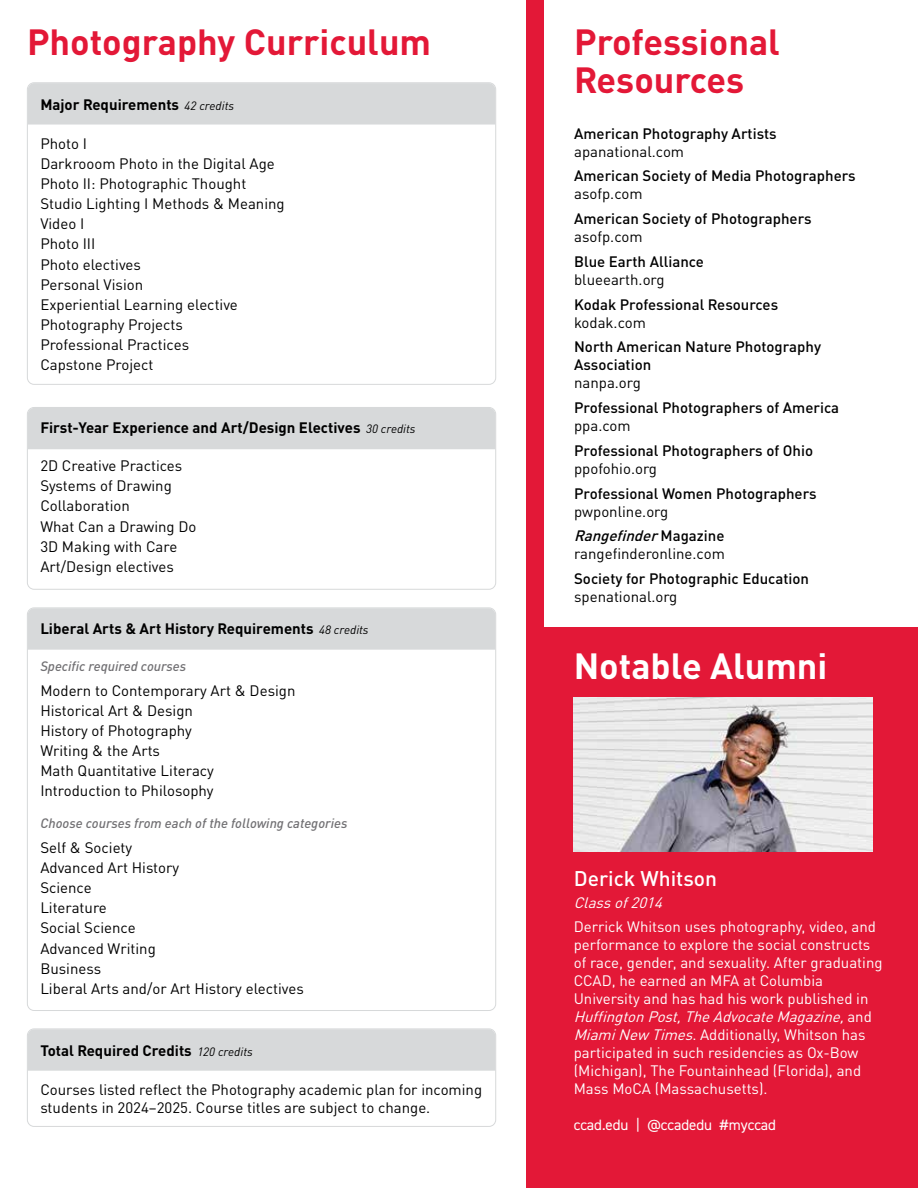
<style>
.page{position:relative;width:918px;height:1188px;background:#fff}
.page>*{position:absolute;margin:0;border:0;box-sizing:border-box;transform-origin:0 0}
.t1{font:700 36px/39px "DINOT";color:#e31837}
.t2{font:700 36px "DINOT";color:#fff}
.t3{font:500 21px "DINOT";color:#fff}
.t4{font:15px/20.1px "DINOT";color:#000}
.t5{font:15px/18px "DINOT";color:#fff}
.t6{font:500 15px/18px "DINOT";color:#000}
.t7{font:700 15px "DINOT";color:#000}
.t8{font:15px "DIN2014";color:#fff}
.t9{font:italic 15px "DINOT";color:#fff}
.t10{font:italic 500 13.5px "DINOT";color:#717073}
.s1{font-weight:400;font-style:italic;font-size:12px}
.s2{font-weight:500;font-style:italic}
.s3{font-weight:500}
.s4{font-style:italic}
</style>
<div class="page">
<div style="left:29px;top:84px;width:465px;height:41px;background:#d7d9da"></div>
<div style="left:28px;top:408px;width:467px;height:41px;background:#d7d9da"></div>
<div style="left:28px;top:1029px;width:467px;height:42px;background:#d7d9da"></div>
<div style="left:28px;top:608px;width:467px;height:42px;background:#d7d9da"></div>
<div style="left:27px;top:82px;width:469px;height:303px;border:1px solid #d7d9da;border-radius:7px"></div>
<div style="left:27px;top:407px;width:469px;height:183px;border:1px solid #d7d9da;border-radius:7px"></div>
<div style="left:27px;top:1029px;width:469px;height:98px;border:1px solid #d7d9da;border-radius:7px"></div>
<div style="left:526px;top:0;width:392px;height:1188px;background:#e31837"></div>
<div style="left:544px;top:0;width:374px;height:626px;background:#fff"></div>
<img style="left:574px;top:698px;width:299px;height:154px">
<h1 class="t1" style="left:27px;top:21px;width:406px">Photography Curriculum</h1>
<p class="t7" style="left:40px;top:95px;width:195px">Major Requirements <span class="s1">42 credits</span></p>
<p class="t4" style="left:40px;top:133px;width:246px">Photo I<br>Darkrooom Photo in the Digital Age<br>Photo II: Photographic Thought<br>Studio Lighting I Methods &amp; Meaning<br>Video I<br>Photo III<br>Photo electives<br>Personal Vision<br>Experiential Learning elective<br>Photography Projects<br>Professional Practices<br>Capstone Project</p>
<p class="t7" style="left:40px;top:418px;width:377px">First-Year Experience and Art/Design Electives <span class="s1">30 credits</span></p>
<p class="t4" style="left:40px;top:455px;width:158px">2D Creative Practices<br>Systems of Drawing<br>Collaboration<br>What Can a Drawing Do<br>3D Making with Care<br>Art/Design electives</p>
<p class="t7" style="left:40px;top:619px;width:330px">Liberal Arts &amp; Art History Requirements <span class="s1">48 credits</span></p>
<p class="t10" style="left:40px;top:658px;width:147px">Specific required courses</p>
<p class="t4" style="left:40px;top:680px;width:257px">Modern to Contemporary Art &amp; Design<br>Historical Art &amp; Design<br>History of Photography<br>Writing &amp; the Arts<br>Math Quantitative Literacy<br>Introduction to Philosophy</p>
<p class="t10" style="left:40px;top:815px;width:309px">Choose courses from each of the following categories</p>
<p class="t4" style="left:40px;top:837px;width:265px">Self &amp; Society<br>Advanced Art History<br>Science<br>Literature<br>Social Science<br>Advanced Writing<br>Business<br>Liberal Arts and/or Art History electives</p>
<p class="t7" style="left:40px;top:1041px;width:214px">Total Required Credits <span class="s1">120 credits</span></p>
<p class="t4" style="left:40px;top:1080px;width:443px;line-height:18px">Courses listed reflect the Photography academic plan for incoming students in 2024–2025. Course titles are subject to change.</p>
<h1 class="t1" style="left:574px;top:21px;width:207px">Professional<br>Resources</h1>
<p class="t6" style="left:574px;top:124px;width:204px">American Photography Artists</p>
<p class="t4" style="left:574px;top:141px;width:112px">apanational.com</p>
<p class="t6" style="left:574px;top:166px;width:283px">American Society of Media Photographers</p>
<p class="t4" style="left:574px;top:184px;width:70px">asofp.com</p>
<p class="t6" style="left:574px;top:209px;width:239px">American Society of Photographers</p>
<p class="t4" style="left:574px;top:226px;width:70px">asofp.com</p>
<p class="t6" style="left:574px;top:252px;width:131px">Blue Earth Alliance</p>
<p class="t4" style="left:574px;top:269px;width:92px">blueearth.org</p>
<p class="t6" style="left:574px;top:295px;width:206px">Kodak Professional Resources</p>
<p class="t4" style="left:574px;top:312px;width:73px">kodak.com</p>
<p class="t6" style="left:574px;top:337px;width:248px">North American Nature Photography<br>Association</p>
<p class="t4" style="left:574px;top:373px;width:68px">nanpa.org</p>
<p class="t6" style="left:574px;top:398px;width:267px">Professional Photographers of America</p>
<p class="t4" style="left:574px;top:415px;width:58px">ppa.com</p>
<p class="t6" style="left:574px;top:441px;width:241px">Professional Photographers of Ohio</p>
<p class="t4" style="left:574px;top:458px;width:84px">ppofohio.org</p>
<p class="t6" style="left:574px;top:484px;width:244px">Professional Women Photographers</p>
<p class="t4" style="left:574px;top:498px;width:152px;line-height:24.8px">pwponline.org<br><span class="s2">Rangefinder</span><span class="s3">M a g a z i n e</span></p>
<p class="t4" style="left:574px;top:544px;width:152px">rangefinderonline.com</p>
<p class="t6" style="left:574px;top:569px;width:236px">Society for Photographic Education</p>
<p class="t4" style="left:574px;top:586px;width:105px">spenational.org</p>
<h1 class="t2" style="left:574px;top:642px;width:255px">Notable Alumni</h1>
<h2 class="t3" style="left:574px;top:865px;width:145px">Derick Whitson</h2>
<p class="t9" style="left:574px;top:893px;width:94px">Classof2014</p>
<p class="t5" style="left:574px;top:918px;width:310px">Derrick Whitson uses photography, video, and performance to explore the social constructs of race, gender, and sexuality. After graduating CCAD, he earned an MFA at Columbia University and has had his work published in <span class="s4">HuffingtonPost,TheAdvocateMagazine,</span>a n d <span class="s4">MiamiNew Times</span>. Additionally, Whitson has participated in such residencies as Ox-Bow (Michigan), The Fountainhead (Florida), and Mass MoCA (Massachusetts).</p>
<p class="t8" style="left:574px;top:1116px;width:204px">ccad.edu | @ccadedu #myccad</p>
</div>
